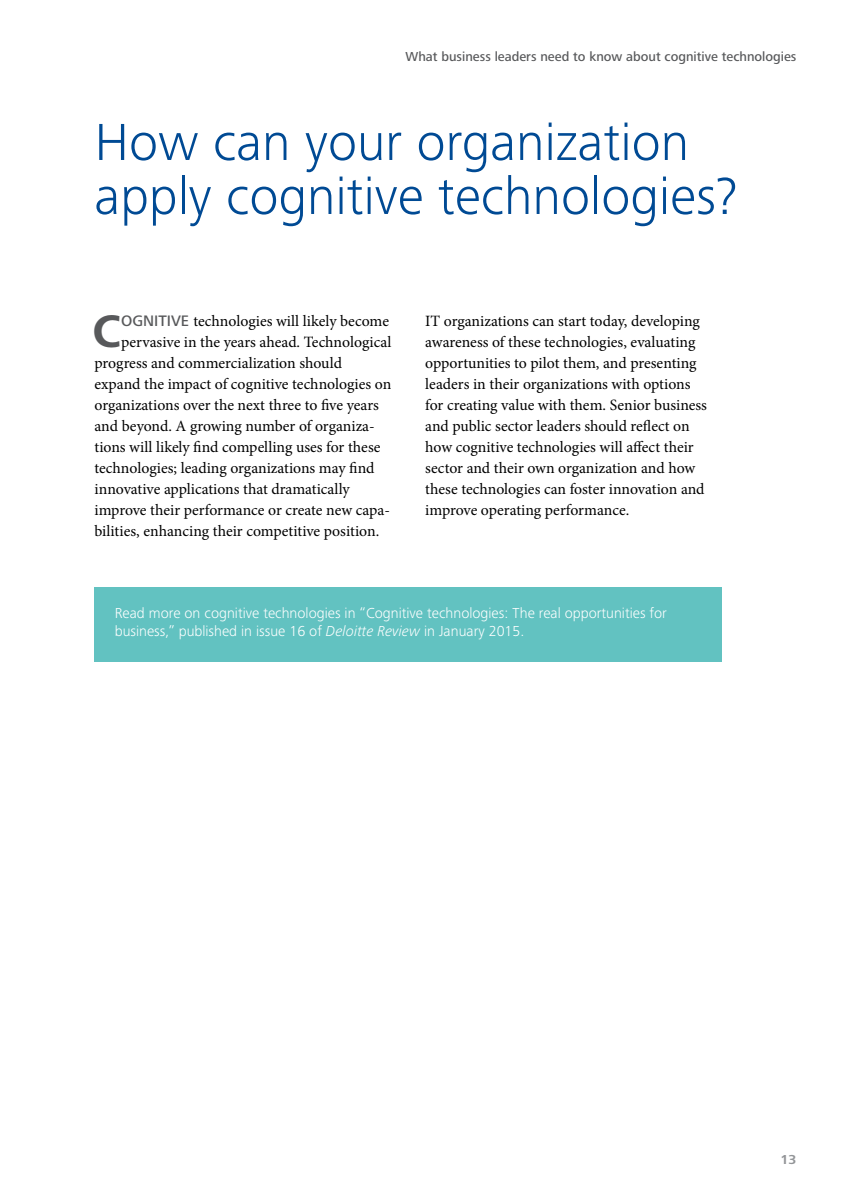
<style>
.page{position:relative;width:864px;height:1188px;background:#fff}
.page>*{position:absolute;margin:0;border:0;box-sizing:border-box;transform-origin:0 0}
.t1{font:300 54px/54px "Frutiger Next Pro";color:#004a94}
.t2{font:700 47.25px "Frutiger Next Pro";color:#58595b}
.t3{font:15.75px/21px "Minion Pro";color:#000}
.t4{font:300 15px/18px "Frutiger Next Pro";color:#fff}
.t5{font:500 13.5px "Frutiger Next Pro";color:#58595b}
.t6{font:700 13.5px "Frutiger Next Pro";color:#939598}
.s1{font-family:"Frutiger Next Pro";font-weight:500;color:#58595b}
.s2{font-style:italic}
</style>
<div class="page">
<div style="left:94px;top:587px;width:628px;height:75px;background:#62c2c1"></div>
<p class="t5" style="left:406px;top:49px;width:392px">What business leaders need to know about cognitive technologies</p>
<h1 class="t1" style="left:94px;top:115px;width:644px">How can your organization apply cognitive technologies?</h1>
<h2 class="t2" style="left:93px;top:304px;width:30px">C</h2>
<p class="t3" style="left:121px;top:310px;width:269px"><span class="s1">OGNITIVE</span> technologies will likely become</p>
<p class="t3" style="left:121px;top:331px;width:272px">pervasive in the years ahead. Technological</p>
<p class="t3" style="left:95px;top:352px;width:249px">progress and commercialization should</p>
<p class="t3" style="left:95px;top:373px;width:298px">expand the impact of cognitive technologies on</p>
<p class="t3" style="left:95px;top:394px;width:286px">organizations over the next three to five years</p>
<p class="t3" style="left:95px;top:415px;width:282px">and beyond. A growing number of organiza-</p>
<p class="t3" style="left:95px;top:436px;width:288px">tions will likely find compelling uses for these</p>
<p class="t3" style="left:95px;top:457px;width:282px">technologies; leading organizations may find</p>
<p class="t3" style="left:95px;top:478px;width:257px">innovative applications that dramatically</p>
<p class="t3" style="left:95px;top:499px;width:297px">improve their performance or create new capa-</p>
<p class="t3" style="left:95px;top:520px;width:286px">bilities, enhancing their competitive position.</p>
<p class="t3" style="left:425px;top:310px;width:283px">IT organizations can start today, developing awareness of these technologies, evaluating opportunities to pilot them, and presenting leaders in their organizations with options for creating value with them. Senior business and public sector leaders should reflect on how cognitive technologies will affect their sector and their own organization and how these technologies can foster innovation and improve operating performance.</p>
<p class="t4" style="left:115px;top:604px;width:554px">Read more on cognitive technologies in “Cognitive technologies: The real opportunities for business,” published in issue 16 of <span class="s2">Deloitte Review</span> in January 2015.</p>
<p class="t6" style="left:781px;top:1152px;width:17px">13</p>
</div>
